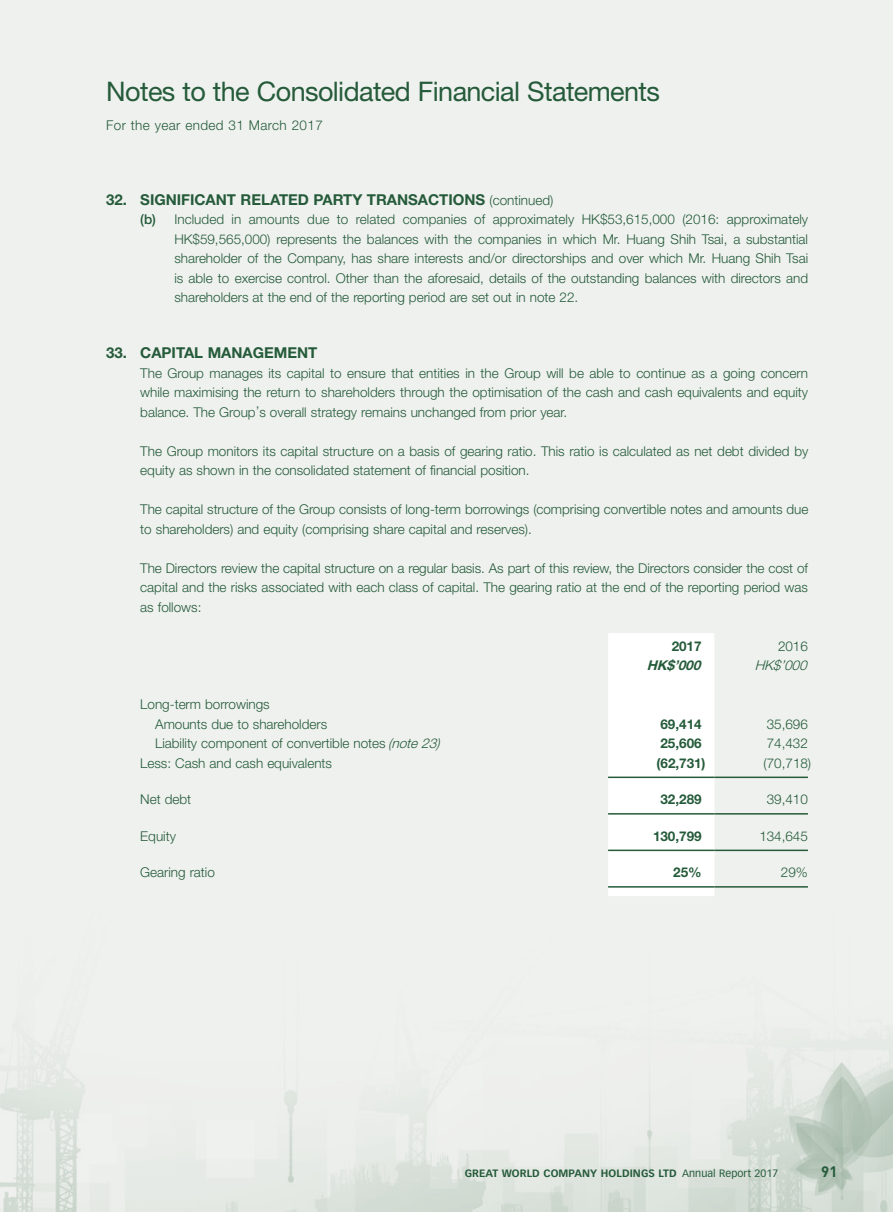
<style>
.page{position:relative;width:893px;height:1212px;background:#fff}
.page>*{position:absolute;margin:0;border:0;box-sizing:border-box;transform-origin:0 0}
.t1{font:27px "Helvetica Neue LT Std";letter-spacing:-.02em;color:#255b3a}
.Heading_1{font:700 15px "Helvetica Neue LT Std";color:#255b3a}
.t2{font:700 15px "DIN";color:#255b3a}
.Body_Text{font:300 13.5px/19.5px "Helvetica Neue LT Std";color:#255b3a;text-align:justify}
.Body_Text-2{font:700 13.5px "Helvetica Neue LT Std";color:#255b3a}
.Body_Text-3{font:300 13.5px "Helvetica Neue LT Std";letter-spacing:.03em;color:#255b3a}
.Body_Text-4{font:italic 700 13.5px "Helvetica Neue LT Std";color:#255b3a}
.Body_Text-5{font:italic 300 13.5px "Helvetica Neue LT Std";color:#255b3a}
.t3{font:700 10.5px "Vectora LT Std";letter-spacing:.01em;color:#255b3a}
.s1{font-weight:300;font-size:13.5px}
.s2{font-weight:500}
.s3{font-style:italic}
.s4{font-weight:400}
</style>
<div class="page">
<svg style="left:608px;top:778px;width:106px;height:110px"></svg>
<hr style="left:608px;top:776px;width:106px;height:2px;background:#255b3a">
<hr style="left:714px;top:776px;width:94px;height:2px;background:#255b3a">
<hr style="left:608px;top:813px;width:106px;height:1px;background:#255b3a">
<hr style="left:714px;top:813px;width:94px;height:1px;background:#255b3a">
<hr style="left:608px;top:849px;width:106px;height:2px;background:#255b3a">
<hr style="left:714px;top:849px;width:94px;height:2px;background:#255b3a">
<hr style="left:608px;top:886px;width:106px;height:1px;background:#255b3a">
<hr style="left:714px;top:886px;width:94px;height:1px;background:#255b3a">
<h1 class="t1" style="left:106px;top:75px;width:555px">Notes to the Consolidated Financial Statements</h1>
<p class="Body_Text-3" style="left:106px;top:117px;width:218px">For the year ended 31 March 2017</p>
<p class="Heading_1" style="left:106px;top:190px;width:449px">32. SIGNIFICANT RELATED PARTY TRANSACTIONS <span class="s1">(continued)</span></p>
<p class="Body_Text" style="left:174px;top:209px;width:635px;text-indent:-34px"><span class="s2">(b)</span> Included in amounts due to related companies of approximately HK$53,615,000 (2016: approximately HK$59,565,000) represents the balances with the companies in which Mr. Huang Shih Tsai, a substantial shareholder of the Company, has share interests and/or directorships and over which Mr. Huang Shih Tsai is able to exercise control. Other than the aforesaid, details of the outstanding balances with directors and shareholders at the end of the reporting period are set out in note 22.</p>
<p class="Heading_1" style="left:106px;top:344px;width:213px">33. CAPITAL MANAGEMENT</p>
<p class="Body_Text" style="left:140px;top:363px;width:669px">The Group manages its capital to ensure that entities in the Group will be able to continue as a going concern while maximising the return to shareholders through the optimisation of the cash and cash equivalents and equity balance. The Group’s overall strategy remains unchanged from prior year.</p>
<p class="Body_Text" style="left:140px;top:441px;width:669px">The Group monitors its capital structure on a basis of gearing ratio. This ratio is calculated as net debt divided by equity as shown in the consolidated statement of financial position.</p>
<p class="Body_Text" style="left:140px;top:499px;width:670px">The capital structure of the Group consists of long-term borrowings (comprising convertible notes and amounts due to shareholders) and equity (comprising share capital and reserves).</p>
<p class="Body_Text" style="left:140px;top:558px;width:669px">The Directors review the capital structure on a regular basis. As part of this review, the Directors consider the cost of capital and the risks associated with each class of capital. The gearing ratio at the end of the reporting period was as follows:</p>
<p class="Body_Text-2" style="left:672px;top:638px;width:31px">2017</p>
<p class="Body_Text" style="left:778px;top:636px;width:31px">2016</p>
<p class="Body_Text-4" style="left:647px;top:657px;width:59px">HK$’000</p>
<p class="Body_Text-5" style="left:755px;top:657px;width:58px">HK$’000</p>
<p class="Body_Text" style="left:140px;top:694px;width:131px">Long-term borrowings</p>
<p class="Body_Text" style="left:155px;top:714px;width:173px">Amounts due to shareholders</p>
<p class="Body_Text-2" style="left:660px;top:716px;width:43px">69,414</p>
<p class="Body_Text" style="left:767px;top:714px;width:43px">35,696</p>
<p class="Body_Text" style="left:155px;top:733px;width:287px">Liability component of convertible notes <span class="s3">(note23)</span></p>
<p class="Body_Text-2" style="left:660px;top:735px;width:43px">25,606</p>
<p class="Body_Text" style="left:767px;top:733px;width:43px">74,432</p>
<p class="Body_Text" style="left:140px;top:753px;width:193px">Less: Cash and cash equivalents</p>
<p class="Body_Text-2" style="left:657px;top:755px;width:51px">(62,731)</p>
<p class="Body_Text" style="left:764px;top:753px;width:49px">(70,718)</p>
<p class="Body_Text" style="left:140px;top:789px;width:52px">Net debt</p>
<p class="Body_Text-2" style="left:660px;top:791px;width:43px">32,289</p>
<p class="Body_Text" style="left:767px;top:789px;width:43px">39,410</p>
<p class="Body_Text" style="left:140px;top:826px;width:37px">Equity</p>
<p class="Body_Text-2" style="left:653px;top:828px;width:50px">130,799</p>
<p class="Body_Text" style="left:759px;top:826px;width:50px">134,645</p>
<p class="Body_Text" style="left:140px;top:862px;width:76px">Gearing ratio</p>
<p class="Body_Text-2" style="left:673px;top:864px;width:30px">25%</p>
<p class="Body_Text" style="left:781px;top:862px;width:28px">29%</p>
<p class="t3" style="left:465px;top:1166px;width:315px">GREAT WORLD COMPANY HOLDINGS LTD <span class="s4">Annual Report 2017</span></p>
<p class="t2" style="left:821px;top:1162px;width:18px">91</p>
</div>
